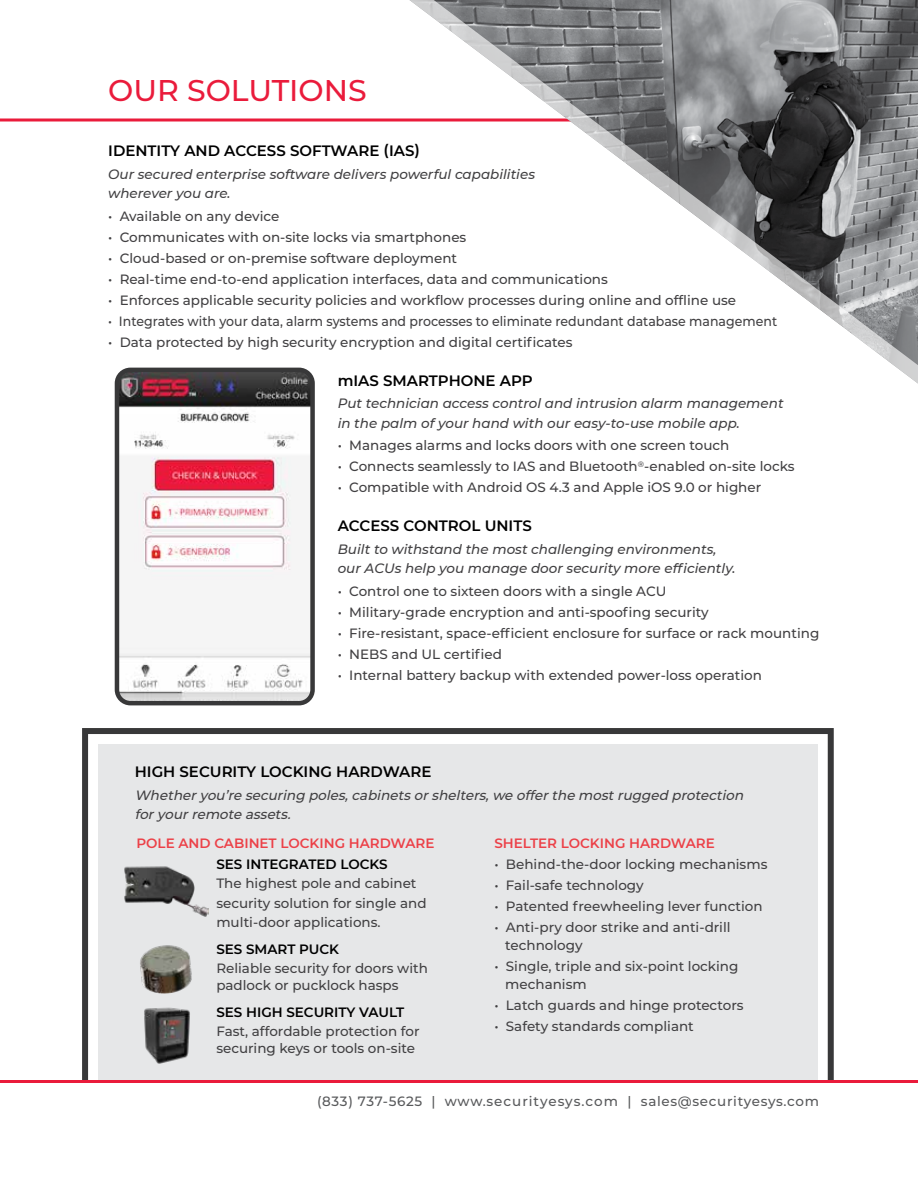
<style>
.page{position:relative;width:918px;height:1188px;background:#fff}
.page>*{position:absolute;margin:0;border:0;box-sizing:border-box;transform-origin:0 0}
.t1{font:500 30px "Montserrat";color:#ea1b3b}
.t2{font:600 15px "Montserrat";color:#000}
.t3{font:500 13.5px/18px "Montserrat";color:#414042}
.t4{font:italic 500 13.5px/19.5px "Montserrat";color:#414042}
.t5{font:italic 500 13.5px/19.5px "Montserrat";color:#414042}
.t6{font:500 13.5px "Montserrat";color:#414042;scale:.93 1}
.t7{font:500 13.5px "Montserrat";letter-spacing:.05em;color:#58595b}
.t8{font:600 13.5px "Montserrat";color:#ec4148}
.t9{font:600 13.5px "Montserrat";color:#000}
</style>
<div class="page">
<svg style="left:82px;top:728px;width:752px;height:352px"></svg>
<div style="left:98px;top:744px;width:720px;height:336px;background:#e6e7e8"></div>
<img style="left:124px;top:866px;width:85px;height:51px">
<img style="left:140px;top:945px;width:52px;height:48px">
<img style="left:144px;top:1007px;width:46px;height:57px">
<svg style="left:0;top:118px;width:374px;height:4px"></svg>
<hr style="left:0;top:1080px;width:918px;height:3px;background:#ea1b3b">
<img style="left:120px;top:373px;width:190px;height:327px">
<div style="left:115px;top:368px;width:200px;height:337px;border:4px solid #383839;border-radius:14px"></div>
<svg style="left:374px;top:0;width:544px;height:384px"></svg>
<h1 class="t1" style="left:108px;top:69px;width:260px">OUR SOLUTIONS</h1>
<p class="t2" style="left:108px;top:140px;width:313px">IDENTITY AND ACCESS SOFTWARE (IAS)</p>
<p class="t4" style="left:108px;top:164px;width:428px">Our secured enterprise software delivers powerful capabilities wherever you are.</p>
<p class="t3" style="left:108px;top:206px;width:173px">• Available on any device</p>
<p class="t3" style="left:108px;top:227px;width:360px">• Communicates with on-site locks via smartphones</p>
<p class="t3" style="left:108px;top:248px;width:350px">• Cloud-based or on-premise software deployment</p>
<p class="t3" style="left:108px;top:269px;width:501px">• Real-time end-to-end application interfaces, data and communications</p>
<p class="t3" style="left:108px;top:290px;width:629px">• Enforces applicable security policies and workflow processes during online and offline use</p>
<p class="t6" style="left:108px;top:312px;width:721px">• Integrates with your data, alarm systems and processes to eliminate redundant database management</p>
<p class="t3" style="left:108px;top:332px;width:466px">• Data protected by high security encryption and digital certificates</p>
<p class="t2" style="left:338px;top:370px;width:196px">mIAS SMARTPHONE APP</p>
<p class="t4" style="left:338px;top:393px;width:447px">Put technician access control and intrusion alarm management in the palm of your hand with our easy-to-use mobile app.</p>
<p class="t3" style="left:338px;top:436px;width:393px">• Manages alarms and locks doors with one screen touch</p>
<p class="t3" style="left:338px;top:457px;width:458px">• Connects seamlessly to IAS and Bluetooth<sup>®</sup>-enabled on-site locks</p>
<p class="t3" style="left:338px;top:478px;width:425px">• Compatible with Android OS 4.3 and Apple iOS 9.0 or higher</p>
<p class="t2" style="left:338px;top:515px;width:196px">ACCESS CONTROL UNITS</p>
<p class="t4" style="left:338px;top:539px;width:399px">Built to withstand the most challenging environments, our ACUs help you manage door security more efficiently.</p>
<p class="t3" style="left:338px;top:581px;width:330px">• Control one to sixteen doors with a single ACU</p>
<p class="t3" style="left:338px;top:602px;width:373px">• Military-grade encryption and anti-spoofing security</p>
<p class="t3" style="left:338px;top:623px;width:483px">• Fire-resistant, space-efficient enclosure for surface or rack mounting</p>
<p class="t3" style="left:338px;top:644px;width:166px">• NEBS and UL certified</p>
<p class="t3" style="left:338px;top:665px;width:426px">• Internal battery backup with extended power-loss operation</p>
<p class="t2" style="left:135px;top:761px;width:298px">HIGH SECURITY LOCKING HARDWARE</p>
<p class="t5" style="left:135px;top:784px;width:614px">Whetheryou’re securing poles,cabinetsorshelters,we offerthe mostrugged protection foryourremote assets.</p>
<p class="t8" style="left:494px;top:833px;width:222px">SHELTER LOCKING HARDWARE</p>
<p class="t3" style="left:494px;top:854px;width:275px">• Behind-the-door locking mechanisms</p>
<p class="t3" style="left:494px;top:875px;width:151px">• Fail-safe technology</p>
<p class="t3" style="left:494px;top:896px;width:270px">• Patented freewheeling lever function</p>
<p class="t3" style="left:505px;top:917px;width:227px;text-indent:-11px">• Anti-pry door strike and anti-drill technology</p>
<p class="t3" style="left:505px;top:956px;width:235px;text-indent:-11px">• Single, triple and six-point locking mechanism</p>
<p class="t3" style="left:494px;top:995px;width:251px">• Latch guards and hinge protectors</p>
<p class="t3" style="left:494px;top:1016px;width:201px">• Safety standards compliant</p>
<p class="t8" style="left:136px;top:833px;width:300px">POLE AND CABINET LOCKING HARDWARE</p>
<p class="t9" style="left:216px;top:854px;width:173px">SES INTEGRATED LOCKS</p>
<p class="t3" style="left:216px;top:873px;width:212px;line-height:19.5px">The highest pole and cabinet security solution for single and multi-door applications.</p>
<p class="t9" style="left:216px;top:940px;width:124px">SES SMART PUCK</p>
<p class="t3" style="left:216px;top:960px;width:213px;line-height:16.5px">Reliable security for doors with padlock or pucklock hasps</p>
<p class="t9" style="left:216px;top:1003px;width:190px">SES HIGH SECURITY VAULT</p>
<p class="t3" style="left:216px;top:1023px;width:205px;line-height:16.5px">Fast, affordable protection for securing keys or tools on-site</p>
<p class="t7" style="left:317px;top:1092px;width:503px">(833) 737-5625 | www.securityesys.com | sales@securityesys.com</p>
</div>
